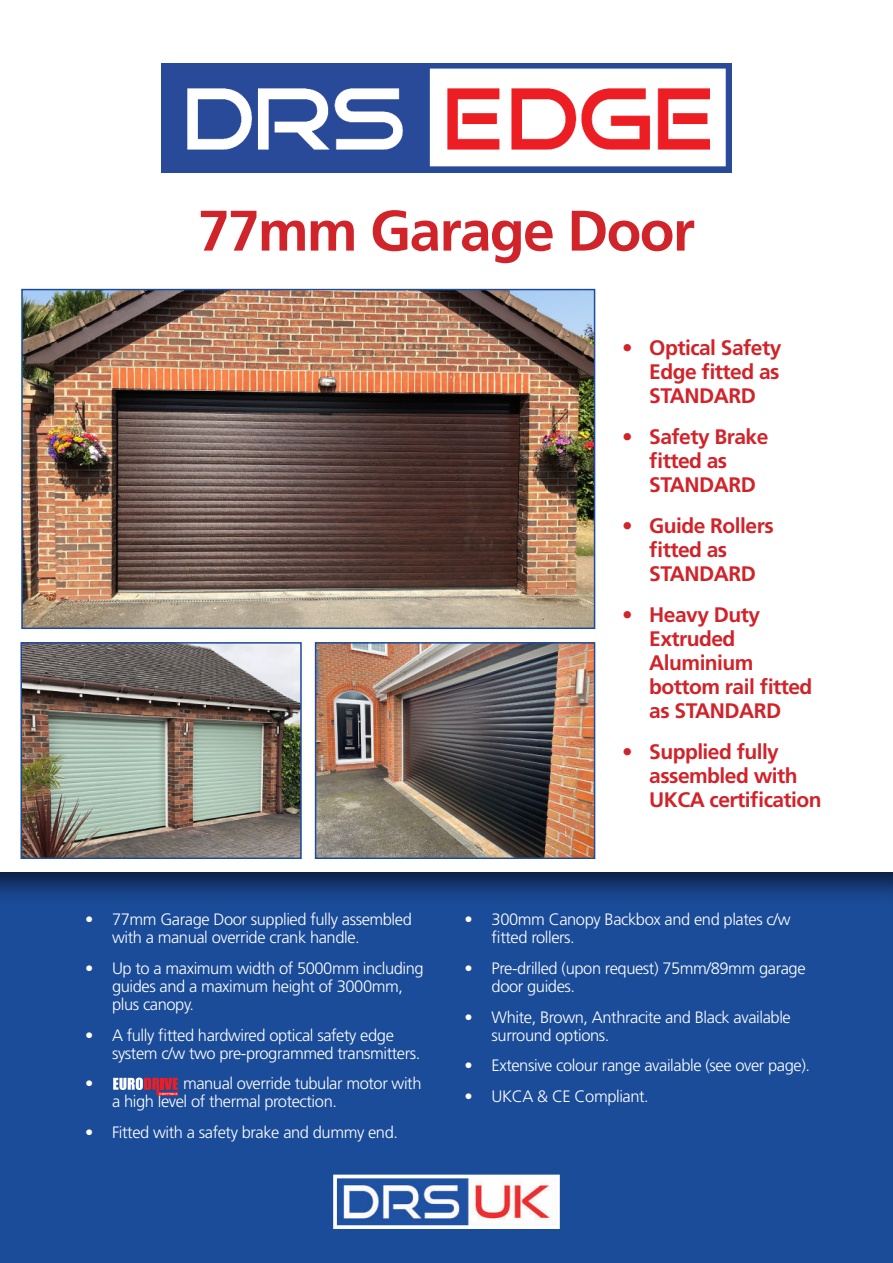
<style>
.page{position:relative;width:893px;height:1263px;background:#fff}
.page>*{position:absolute;margin:0;border:0;box-sizing:border-box;transform-origin:0 0}
.t1{font:700 57px "Frutiger";letter-spacing:-.03em;color:#d1232a}
.t2{font:700 21px/24px "Frutiger";letter-spacing:-.025em;color:#d1232a}
.t3{font:300 16.5px/18px "Frutiger";letter-spacing:-.025em;color:#fff}
</style>
<div class="page">
<div style="left:0;top:872px;width:893px;height:391px;background:#1b4c99"></div>
<img style="left:338px;top:1179px;width:217px;height:45px">
<div style="left:333px;top:1174px;width:227px;height:55px;border:4px solid #fff"></div>
<img style="left:161px;top:64px;width:571px;height:108px">
<img style="left:24px;top:292px;width:568px;height:334px">
<div style="left:21px;top:289px;width:574px;height:340px;border:2px solid #1b4c99"></div>
<img style="left:318px;top:645px;width:274px;height:211px">
<div style="left:315px;top:642px;width:280px;height:217px;border:2px solid #1b4c99"></div>
<img style="left:24px;top:645px;width:275px;height:211px">
<div style="left:21px;top:642px;width:281px;height:217px;border:2px solid #1b4c99"></div>
<svg style="left:113px;top:1077px;width:65px;height:18px"></svg>
<h1 class="t1" style="left:198px;top:207px;width:498px">77mm Garage Door</h1>
<p class="t3" style="left:112px;top:911px;width:301px;text-indent:-27px">• 77mm Garage Door supplied fully assembled with a manual override crank handle.</p>
<p class="t3" style="left:112px;top:960px;width:313px;text-indent:-27px">• Up to a maximum width of 5000mm including guides and a maximum height of 3000mm, plus canopy.</p>
<p class="t3" style="left:112px;top:1027px;width:310px;text-indent:-27px">• A fully fitted hardwired optical safety edge system c/w two pre-programmed transmitters.</p>
<p class="t3" style="left:85px;top:1076px;width:10px">•</p>
<p class="t3" style="left:112px;top:1076px;width:311px;text-indent:71px">manual override tubular motor with a high level of thermal protection.</p>
<p class="t3" style="left:85px;top:1125px;width:315px">• Fitted with a safety brake and dummy end.</p>
<p class="t2" style="left:649px;top:337px;width:134px;text-align:justify;text-indent:-27px">• Optical Safety Edge fitted as STANDARD</p>
<p class="t2" style="left:649px;top:426px;width:121px;text-indent:-27px">• Safety Brake fitted as<br>STANDARD</p>
<p class="t2" style="left:649px;top:515px;width:126px;text-indent:-27px">• Guide Rollers fitted as<br>STANDARD</p>
<p class="t2" style="left:649px;top:604px;width:165px;text-indent:-27px">• Heavy Duty<br>Extruded<br>Aluminium bottom rail fitted as STANDARD</p>
<p class="t2" style="left:649px;top:741px;width:174px;text-indent:-27px">• Supplied fully assembled with<br>UKCA certification</p>
<p class="t3" style="left:492px;top:911px;width:300px;text-indent:-27px">• 300mm Canopy Backbox and end plates c/w fitted rollers.</p>
<p class="t3" style="left:492px;top:960px;width:315px;text-indent:-27px">• Pre-drilled (upon request) 75mm/89mm garage door guides.</p>
<p class="t3" style="left:492px;top:1009px;width:301px;text-indent:-27px">• White, Brown, Anthracite and Black available surround options.</p>
<p class="t3" style="left:465px;top:1058px;width:347px">• Extensive colour range available (see over page).</p>
<p class="t3" style="left:465px;top:1089px;width:186px">• UKCA &amp; CE Compliant.</p>
</div>
